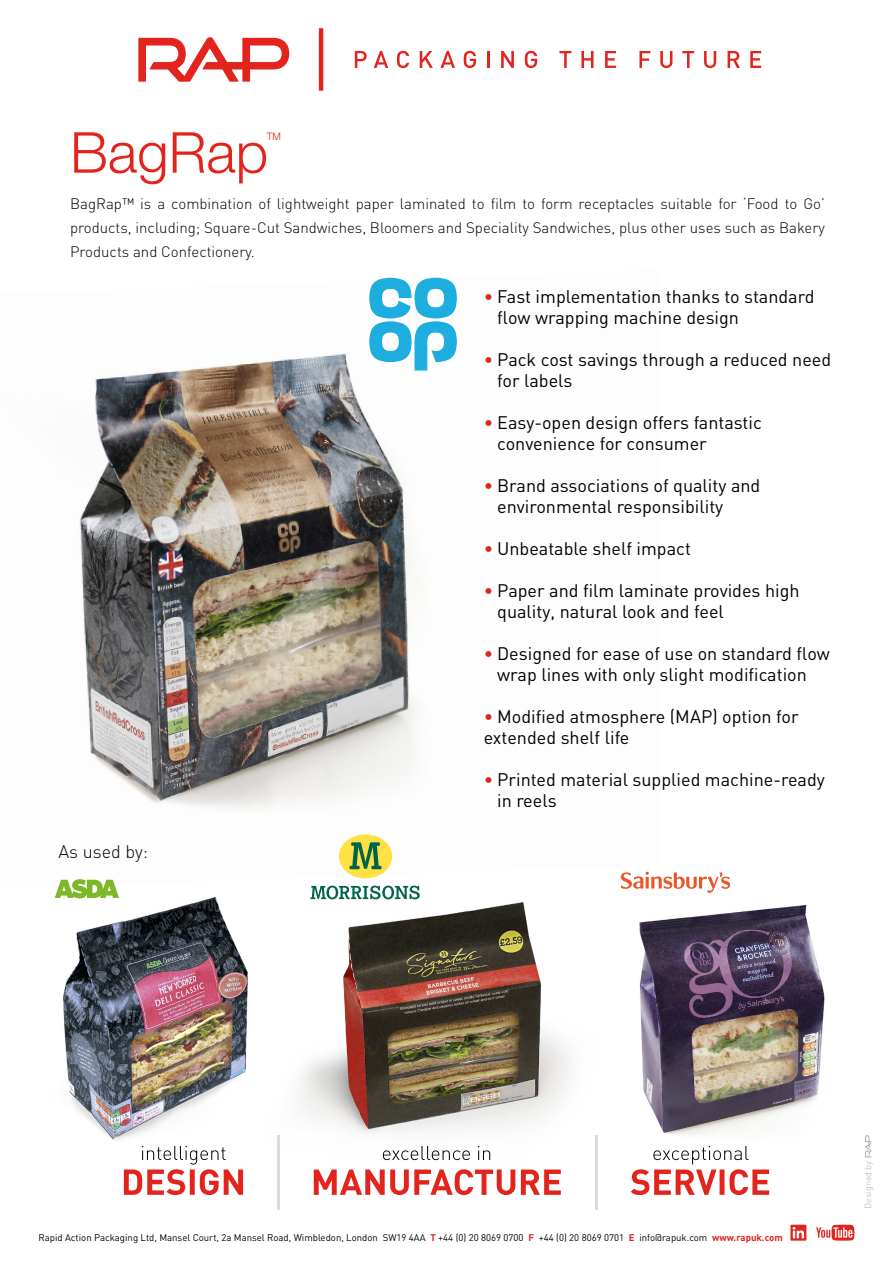
<style>
.page{position:relative;width:893px;height:1263px;background:#fff}
.page>*{position:absolute;margin:0;border:0;box-sizing:border-box;transform-origin:0 0}
.t1{font:300 56.55px "Helvetica Neue";color:#e2241d}
.t2{font:18px/21px "DIN";color:#000}
.t3{font:300 18px "DIN";color:#000}
.t4{font:300 15px/24px "DIN";color:#000;text-align:justify}
.t5{font:300 10.2px "Helvetica Neue";color:#e2241d}
.t6{font:9.6px "DIN";color:#000}
.t7{font:300 9px "DIN";color:#b3b2b2}
.s1{color:#e2241d}
.s2{font-weight:700;color:#e2241d}
</style>
<div class="page">
<img style="left:54px;top:884px;width:818px;height:304px">
<hr style="left:277px;top:1135px;width:3px;height:74px;background:#dadada">
<hr style="left:595px;top:1135px;width:2px;height:74px;background:#dadada">
<svg style="left:124px;top:1146px;width:119px;height:49px"></svg>
<svg style="left:314px;top:1169px;width:247px;height:26px"></svg>
<svg style="left:383px;top:1146px;width:107px;height:14px"></svg>
<svg style="left:631px;top:1146px;width:138px;height:49px"></svg>
<img style="left:54px;top:277px;width:594px;height:612px">
<svg style="left:55px;top:879px;width:64px;height:19px"></svg>
<div style="left:339px;top:834px;width:53px;height:44px;background:#ffe143;border-radius:50%"></div>
<svg style="left:349px;top:842px;width:33px;height:27px"></svg>
<svg style="left:310px;top:885px;width:110px;height:14px"></svg>
<svg style="left:865px;top:1135px;width:6px;height:22px"></svg>
<svg style="left:621px;top:872px;width:109px;height:21px"></svg>
<svg style="left:369px;top:278px;width:88px;height:93px"></svg>
<svg style="left:355px;top:51px;width:12px;height:17px"></svg>
<svg style="left:374px;top:51px;width:14px;height:17px"></svg>
<svg style="left:397px;top:51px;width:12px;height:17px"></svg>
<svg style="left:420px;top:51px;width:13px;height:17px"></svg>
<svg style="left:440px;top:51px;width:15px;height:17px"></svg>
<svg style="left:464px;top:51px;width:12px;height:17px"></svg>
<hr style="left:487px;top:51px;width:3px;height:17px;background:#e2241d">
<svg style="left:501px;top:51px;width:13px;height:17px"></svg>
<svg style="left:525px;top:51px;width:12px;height:17px"></svg>
<svg style="left:559px;top:51px;width:12px;height:17px"></svg>
<svg style="left:581px;top:51px;width:12px;height:17px"></svg>
<svg style="left:605px;top:51px;width:11px;height:17px"></svg>
<svg style="left:639px;top:51px;width:11px;height:17px"></svg>
<svg style="left:660px;top:51px;width:12px;height:17px"></svg>
<svg style="left:682px;top:51px;width:12px;height:17px"></svg>
<svg style="left:704px;top:51px;width:12px;height:17px"></svg>
<svg style="left:727px;top:51px;width:13px;height:17px"></svg>
<svg style="left:750px;top:51px;width:11px;height:17px"></svg>
<svg style="left:138px;top:37px;width:151px;height:45px"></svg>
<hr style="left:319px;top:28px;width:4px;height:63px;background:#e2241d">
<svg style="left:816px;top:1225px;width:38px;height:16px"></svg>
<svg style="left:790px;top:1225px;width:16px;height:16px"></svg>
<h1 class="t1" style="left:70px;top:107px;width:200px">BagRap</h1>
<p class="t5" style="left:267px;top:128px;width:16px">TM</p>
<p class="t4" style="left:70px;top:191px;width:756px">BagRap™ is a combination of lightweight paper laminated to film to form receptacles suitable for ‘Food to Go’ products, including; Square-Cut Sandwiches, Bloomers and Speciality Sandwiches, plus other uses such as Bakery Products and Confectionery.</p>
<p class="t2" style="left:497px;top:286px;width:319px;text-indent:-14px"><span class="s1">•</span> Fast implementation thanks to standard flow wrapping machine design</p>
<p class="t2" style="left:497px;top:349px;width:336px;text-indent:-14px"><span class="s1">•</span> Pack cost savings through a reduced need for labels</p>
<p class="t2" style="left:497px;top:412px;width:266px;text-indent:-14px"><span class="s1">•</span> Easy-open design offers fantastic convenience for consumer</p>
<p class="t2" style="left:497px;top:475px;width:265px;text-indent:-14px"><span class="s1">•</span> Brand associations of quality and environmental responsibility</p>
<p class="t2" style="left:484px;top:538px;width:209px"><span class="s1">•</span> Unbeatable shelf impact</p>
<p class="t2" style="left:497px;top:580px;width:304px;text-indent:-14px"><span class="s1">•</span> Paper and film laminate provides high quality, natural look and feel</p>
<p class="t2" style="left:484px;top:643px;width:348px;text-align:center"><span class="s1">•</span> Designed for ease of use on standard flow wrap lines with only slight modification</p>
<p class="t2" style="left:484px;top:706px;width:316px"><span class="s1">•</span> Modified atmosphere (MAP) option for extended shelf life</p>
<p class="t2" style="left:497px;top:769px;width:329px;text-indent:-14px"><span class="s1">•</span> Printed material supplied machine-ready in reels</p>
<p class="t3" style="left:58px;top:840px;width:91px">As used by:</p>
<p class="t6" style="left:39px;top:1231px;width:746px">Rapid Action Packaging Ltd, Mansel Court, 2a Mansel Road, Wimbledon, London SW19 4AA <span class="s2">T</span> +44 (0) 20 8069 0700 <span class="s2">F</span> +44 (0) 20 8069 0701 <span class="s2">E</span> info@rapuk.com <span class="s2">www.rapuk.com</span></p>
<p class="t7" style="left:862px;top:1209px;width:49px;rotate:-90deg">Designed by</p>
</div>
